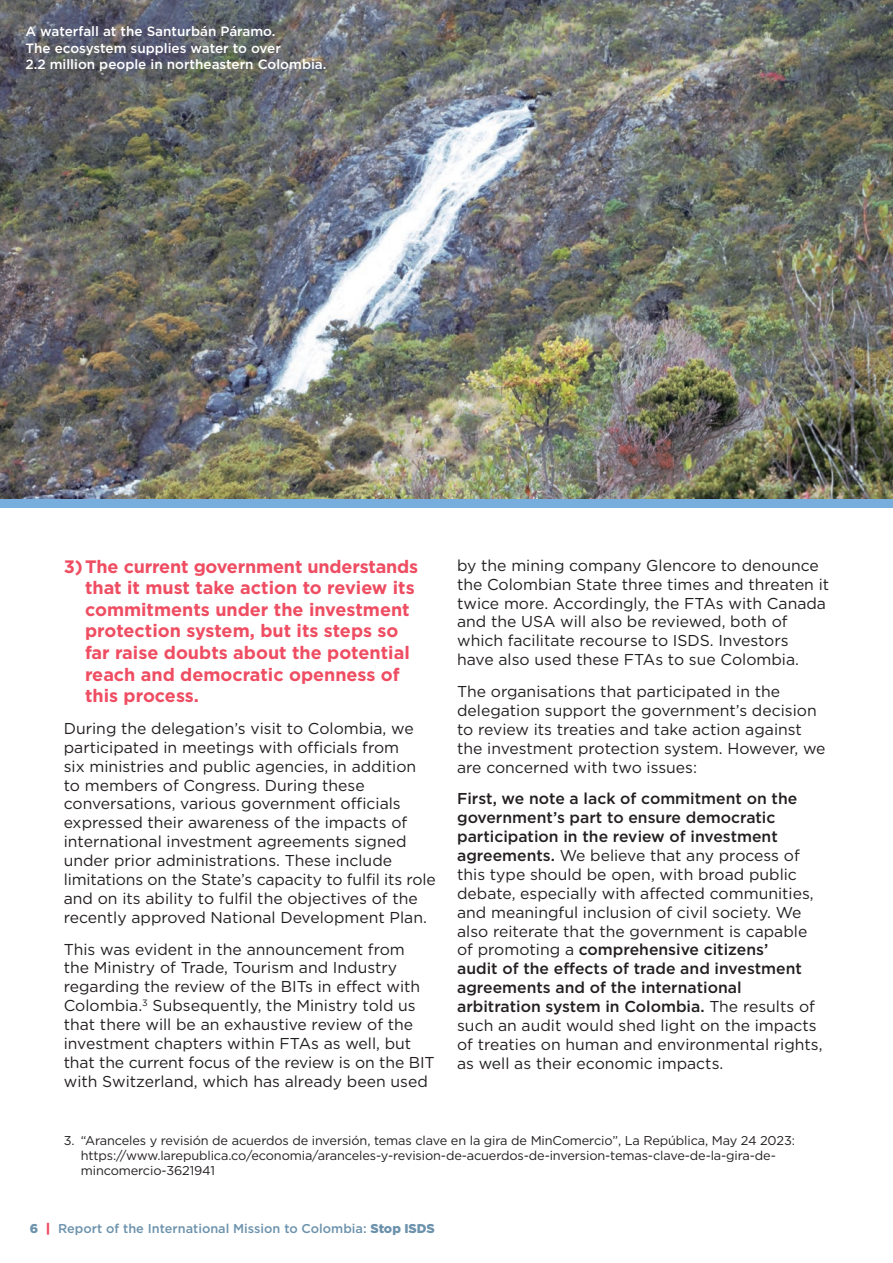
<style>
.page{position:relative;width:893px;height:1263px;background:#fff}
.page>*{position:absolute;margin:0;border:0;box-sizing:border-box;transform-origin:0 0}
.t1{font:700 18px/21.6px "Gotham";color:#ef4d62}
.body_text{font:15.75px/18.9px "Gotham";color:#231f20}
.body_text-2{font:500 13.5px/16.2px "Gotham";color:#fff}
.footnote{font:12.75px/15.3px "Gotham";letter-spacing:-.01em;color:#231f20}
.t2{font:500 12.75px "Gotham";color:#6c92ac}
.s1{font-weight:500}
.s2{font-weight:900}
.s3{font-weight:900;color:#ef4d62}
</style>
<div class="page">
<img style="left:0;top:0;width:893px;height:500px">
<div style="left:0;top:500px;width:893px;height:8px;background:#77aede"></div>
<p class="body_text-2" style="left:26px;top:23px;width:302px">A waterfall at the Santurbán Páramo.<br>The ecosystem supplies water to over<br>2.2 million people in northeastern Colombia.</p>
<p class="t1" style="left:85px;top:555px;width:335px;text-indent:-21px">3)The current government understands that it must take action to review its commitments under the investment protection system, but its steps so far raise doubts about the potential reach and democratic openness of this process.</p>
<p class="body_text" style="left:64px;top:718px;width:374px">During the delegation’s visit to Colombia, we participated in meetings with officials from<br>six ministries and public agencies, in addition to members of Congress. During these conversations, various government officials expressed their awareness of the impacts of international investment agreements signed under prior administrations. These include limitations on the State’s capacity to fulfil its role and on its ability to fulfil the objectives of the recently approved National Development Plan.</p>
<p class="body_text" style="left:64px;top:939px;width:372px">This was evident in the announcement from<br>the Ministry of Trade, Tourism and Industry regarding the review of the BITs in effect with Colombia.<sup>3</sup> Subsequently, the Ministry told us that there will be an exhaustive review of the investment chapters within FTAs as well, but that the current focus of the review is on the BIT with Switzerland, which has already been used</p>
<p class="body_text" style="left:457px;top:555px;width:374px">by the mining company Glencore to denounce the Colombian State three times and threaten it twice more. Accordingly, the FTAs with Canada and the USA will also be reviewed, both of which facilitate recourse to ISDS. Investors have also used these FTAs to sue Colombia.</p>
<p class="body_text" style="left:457px;top:681px;width:370px">The organisations that participated in the delegation support the government’s decision to review its treaties and take action against the investment protection system. However, we are concerned with two issues:</p>
<p class="body_text" style="left:457px;top:789px;width:367px"><span class="s1">First, we note a lack of commitment on the government’s part to ensure democratic participation in the review of investment agreements.</span> We believe that any process of this type should be open, with broad public debate, especially with affected communities, and meaningful inclusion of civil society. We also reiterate that the government is capable of promoting a <span class="s1">comprehensive citizens’<br>audit of the effects of trade and investment agreements and of the international arbitration system in Colombia.</span> The results of such an audit would shed light on the impacts of treaties on human and environmental rights, as well as their economic impacts.</p>
<p class="footnote" style="left:81px;top:1132px;width:716px;text-indent:-17px">3. “Aranceles y revisión de acuerdos de inversión, temas clave en la gira de MinComercio”, La República, May 24 2023: https://www.larepublica.co/economia/aranceles-y-revision-de-acuerdos-de-inversion-temas-clave-de-la-gira-de&shy;mincomercio-3621941</p>
<p class="t2" style="left:30px;top:1220px;width:407px"><span class="s2">6</span> <span class="s3">|</span> Report of the International Mission to Colombia: <span class="s2">Stop ISDS</span></p>
</div>
